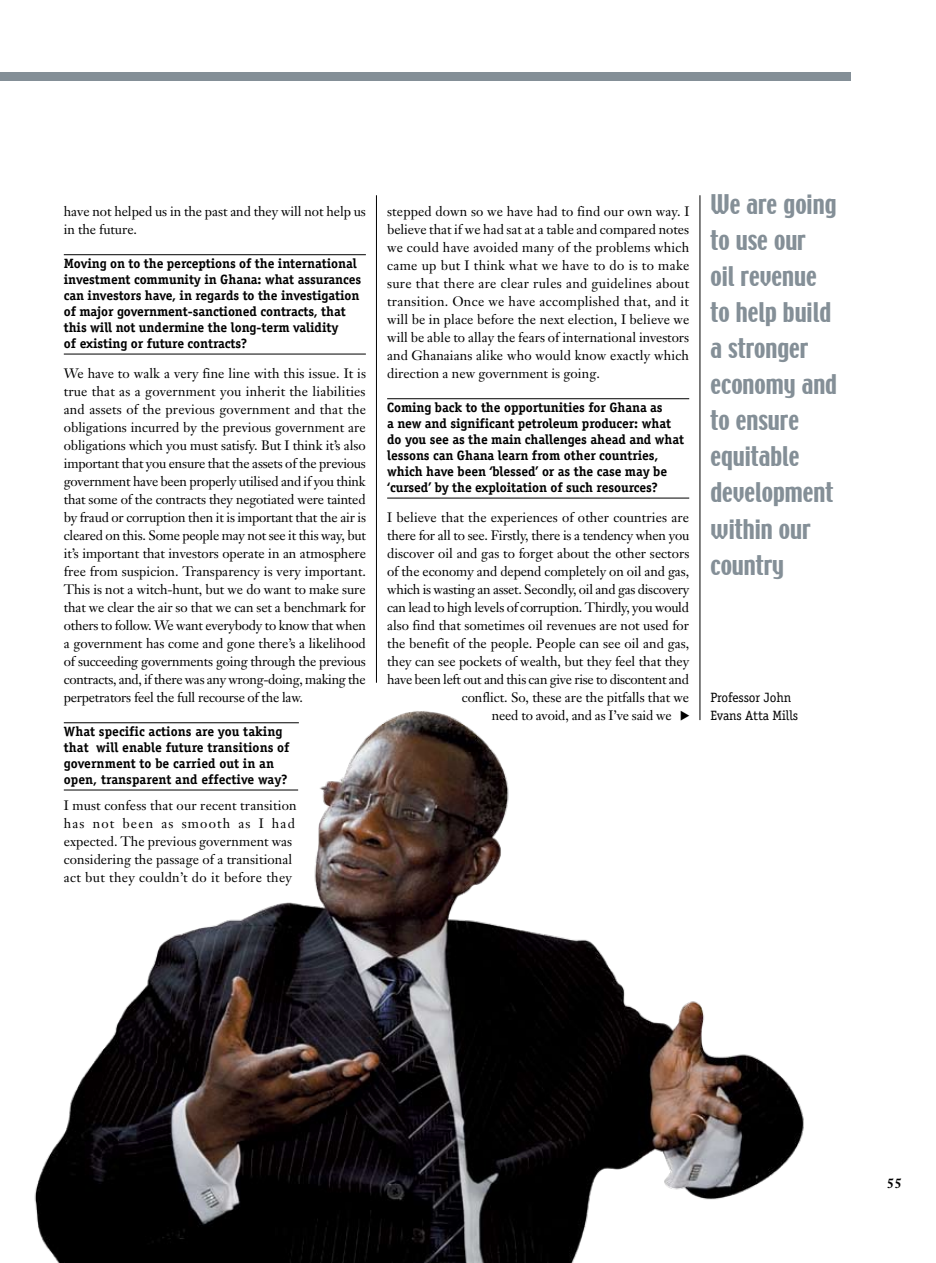
<style>
.page{position:relative;width:936px;height:1263px;background:#fff}
.page>*{position:absolute;margin:0;border:0;box-sizing:border-box;transform-origin:0 0}
.t1{font:24px/36px "Techno";color:#848f97}
.t2{font:13.5px/18px "Janson Text";letter-spacing:-.005em;color:#000}
.t3{font:700 13.5px/16px "Officina Serif";letter-spacing:-.005em;color:#000}
.t4{font:13.5px/18px "Officina Serif";letter-spacing:-.005em;color:#000}
.t5{font:700 13.5px "Janson Text";color:#000}
</style>
<div class="page">
<div style="left:0;top:72px;width:850px;height:9px;background:#848f97"></div>
<img style="left:34px;top:659px;width:770px;height:604px">
<hr style="left:64px;top:254px;width:302px;height:1px;background:#000">
<hr style="left:64px;top:354px;width:302px;height:1px;background:#000">
<hr style="left:64px;top:722px;width:235px;height:1px;background:#000">
<hr style="left:64px;top:790px;width:234px;height:1px;background:#000">
<hr style="left:699px;top:195px;width:1px;height:525px;background:#000">
<hr style="left:376px;top:195px;width:1px;height:488px;background:#000">
<hr style="left:387px;top:398px;width:302px;height:1px;background:#000">
<hr style="left:387px;top:498px;width:302px;height:1px;background:#000">
<svg style="left:680px;top:711px;width:9px;height:10px"></svg>
<p class="t2" style="left:64px;top:202px;width:303px">have not helped us in the past and they will not help us in the future.</p>
<p class="t3" style="left:64px;top:255px;width:299px">Moving on to the perceptions of the international investment community in Ghana: what assurances can investors have, in regards to the investigation of major government-sanctioned contracts, that this will not undermine the long-term validity<br>of existing or future contracts?</p>
<p class="t2" style="left:64px;top:364px;width:304px;text-align:justify">We have to walk a very fine line with this issue. It is true that as a government you inherit the liabilities and assets of the previous government and that the obligations incurred by the previous government are obligations which you must satisfy. But I think it’s also important that you ensure that the assets of the previous government have been properly utilised and if you think that some of the contracts they negotiated were tainted by fraud or corruption then it is important that the air is cleared on this. Some people may not see it this way, but it’s important that investors operate in an atmosphere free from suspicion. Transparency is very important.<br>This is not a witch-hunt, but we do want to make sure that we clear the air so that we can set a benchmark for others to follow. We want everybody to know that when a government has come and gone there’s a likelihood of succeeding governments going through the previous contracts, and, if there was any wrong-doing, making the perpetrators feel the full recourse of the law.</p>
<p class="t3" style="left:64px;top:723px;width:227px">What specific actions are you taking that will enable future transitions of government to be carried out in an open, transparent and effective way?</p>
<p class="t2" style="left:64px;top:796px;width:234px">I must confess that our recent transition has not been as smooth as I had expected. The previous government was considering the passage of a transitional act but they couldn’t do it before they</p>
<p class="t2" style="left:387px;top:202px;width:304px;text-align:justify">stepped down so we have had to find our own way. I believe that if we had sat at a table and compared notes we could have avoided many of the problems which came up but I think what we have to do is to make sure that there are clear rules and guidelines about transition. Once we have accomplished that, and it will be in place before the next election, I believe we will be able to allay the fears of international investors and Ghanaians alike who would know exactly which direction a new government is going.</p>
<p class="t3" style="left:387px;top:399px;width:298px">Coming back to the opportunities for Ghana as<br>a new and significant petroleum producer: what do you see as the main challenges ahead and what lessons can Ghana learn from other countries, which have been ‘blessed’ or as the case may be ‘cursed’ by the exploitation of such resources?</p>
<p class="t2" style="left:387px;top:508px;width:303px">I believe that the experiences of other countries are</p>
<p class="t2" style="left:387px;top:526px;width:303px">there for all to see. Firstly, there is a tendency when you</p>
<p class="t2" style="left:387px;top:544px;width:304px">discover oil and gas to forget about the other sectors</p>
<p class="t2" style="left:387px;top:562px;width:303px">of the economy and depend completely on oil and gas,</p>
<p class="t2" style="left:387px;top:580px;width:303px">which is wasting an asset. Secondly, oil and gas discovery</p>
<p class="t2" style="left:387px;top:598px;width:303px">can lead to high levels of corruption. Thirdly, you would</p>
<p class="t2" style="left:387px;top:616px;width:303px">also find that sometimes oil revenues are not used for</p>
<p class="t2" style="left:387px;top:634px;width:304px">the benefit of the people. People can see oil and gas,</p>
<p class="t2" style="left:387px;top:652px;width:304px">they can see pockets of wealth, but they feel that they</p>
<p class="t2" style="left:387px;top:670px;width:303px">have been left out and this can give rise to discontent and</p>
<p class="t2" style="left:462px;top:688px;width:229px">conflict. So, these are the pitfalls that we</p>
<p class="t2" style="left:492px;top:706px;width:181px">need to avoid, and as I’ve said we</p>
<h1 class="t1" style="left:710px;top:188px;width:128px">We are going to use our<br>oil revenue to help build a stronger economy and to ensure equitable development within our country</h1>
<p class="t4" style="left:710px;top:688px;width:89px">Professor John<br>Evans Atta Mills</p>
<p class="t5" style="left:886px;top:1174px;width:17px">55</p>
</div>
